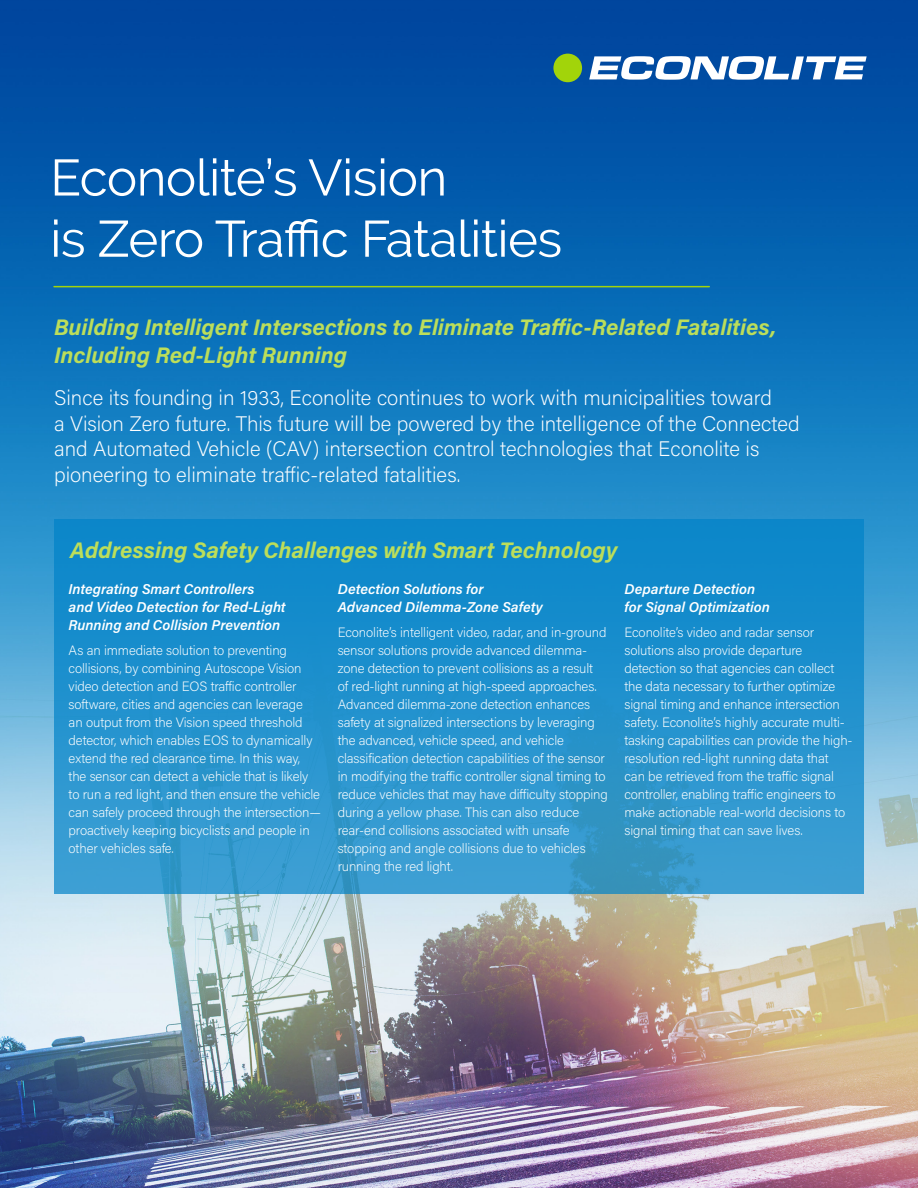
<style>
.page{position:relative;width:918px;height:1188px;background:#fff}
.page>*{position:absolute;margin:0;border:0;box-sizing:border-box;transform-origin:0 0}
.White_Page_Title{font:51px/61.2px "Raleway";letter-spacing:-.01em;color:#fff}
.Paragraph_Style_1{font:italic 700 22.5px/28.5px "Acumin Pro";color:#bcde5a}
.Paragraph_Style_4{font:italic 700 22.5px "Acumin Pro";color:#bcde5a}
.Fron_Page_Content{font:200 21px/25.5px "Acumin Pro";color:#fff}
.Paragraph_Style_3{font:italic 600 14.25px/18px "Acumin Pro";color:#fff}
.Paragraph_Style_2{font:200 13.5px/18px "Acumin Pro";letter-spacing:-.01em;color:#fff}
</style>
<div class="page">
<img style="left:0;top:0;width:918px;height:1188px">
<div style="left:54px;top:519px;width:809px;height:375px;background:linear-gradient(to bottom,#0785ca,#3d9ed1)"></div>
<hr style="left:54px;top:286px;width:655px;height:1px;background:#a2d40a">
<svg style="left:589px;top:56px;width:278px;height:24px"></svg>
<div style="left:553px;top:54px;width:29px;height:28px;background:#a2d40a;border-radius:50%"></div>
<p class="White_Page_Title" style="left:50px;top:147px;width:514px">Econolite’s Vision<br>is Zero Traffic Fatalities</p>
<p class="Paragraph_Style_1" style="left:54px;top:311px;width:724px">Building Intelligent Intersections to Eliminate Traffic-Related Fatalities,<br>Including Red-Light Running</p>
<p class="Fron_Page_Content" style="left:54px;top:384px;width:747px">Since its founding in 1933, Econolite continues to work with municipalities toward<br>a Vision Zero future. This future will be powered by the intelligence of the Connected and Automated Vehicle (CAV) intersection control technologies that Econolite is pioneering to eliminate traffic-related fatalities.</p>
<p class="Paragraph_Style_4" style="left:70px;top:534px;width:549px">Addressing Safety Challenges with Smart Technology</p>
<p class="Paragraph_Style_3" style="left:69px;top:579px;width:219px">Integrating Smart Controllers<br>and Video Detection for Red-Light<br>Running and Collision Prevention</p>
<p class="Paragraph_Style_2" style="left:69px;top:640px;width:254px">As an immediate solution to preventing collisions, by combining Autoscope Vision video detection and EOS traffic controller software, cities and agencies can leverage<br>an output from the Vision speed threshold detector, which enables EOS to dynamically extend the red clearance time. In this way, the sensor can detect a vehicle that is likely to run a red light, and then ensure the vehicle can safely proceed through the intersection— proactively keeping bicyclists and people in other vehicles safe.</p>
<p class="Paragraph_Style_3" style="left:338px;top:579px;width:207px">Detection Solutions for<br>Advanced Dilemma-Zone Safety</p>
<p class="Paragraph_Style_2" style="left:338px;top:622px;width:272px">Econolite’s intelligent video, radar, and in-ground sensor solutions provide advanced dilemma&shy;zone detection to prevent collisions as a result<br>of red-light running at high-speed approaches.<br>Advanced dilemma-zone detection enhances safety at signalized intersections by leveraging the advanced, vehicle speed, and vehicle classification detection capabilities of the sensor in modifying the traffic controller signal timing to reduce vehicles that may have difficulty stopping during a yellow phase. This can also reduce rear-end collisions associated with unsafe stopping and angle collisions due to vehicles running the red light.</p>
<p class="Paragraph_Style_3" style="left:624px;top:579px;width:147px">Departure Detection for Signal Optimization</p>
<p class="Paragraph_Style_2" style="left:624px;top:622px;width:230px">Econolite’s video and radar sensor solutions also provide departure detection so that agencies can collect the data necessary to further optimize signal timing and enhance intersection safety. Econolite’s highly accurate multi&shy;tasking capabilities can provide the high&shy;resolution red-light running data that can be retrieved from the traffic signal controller, enabling traffic engineers to make actionable real-world decisions to signal timing that can save lives.</p>
</div>
